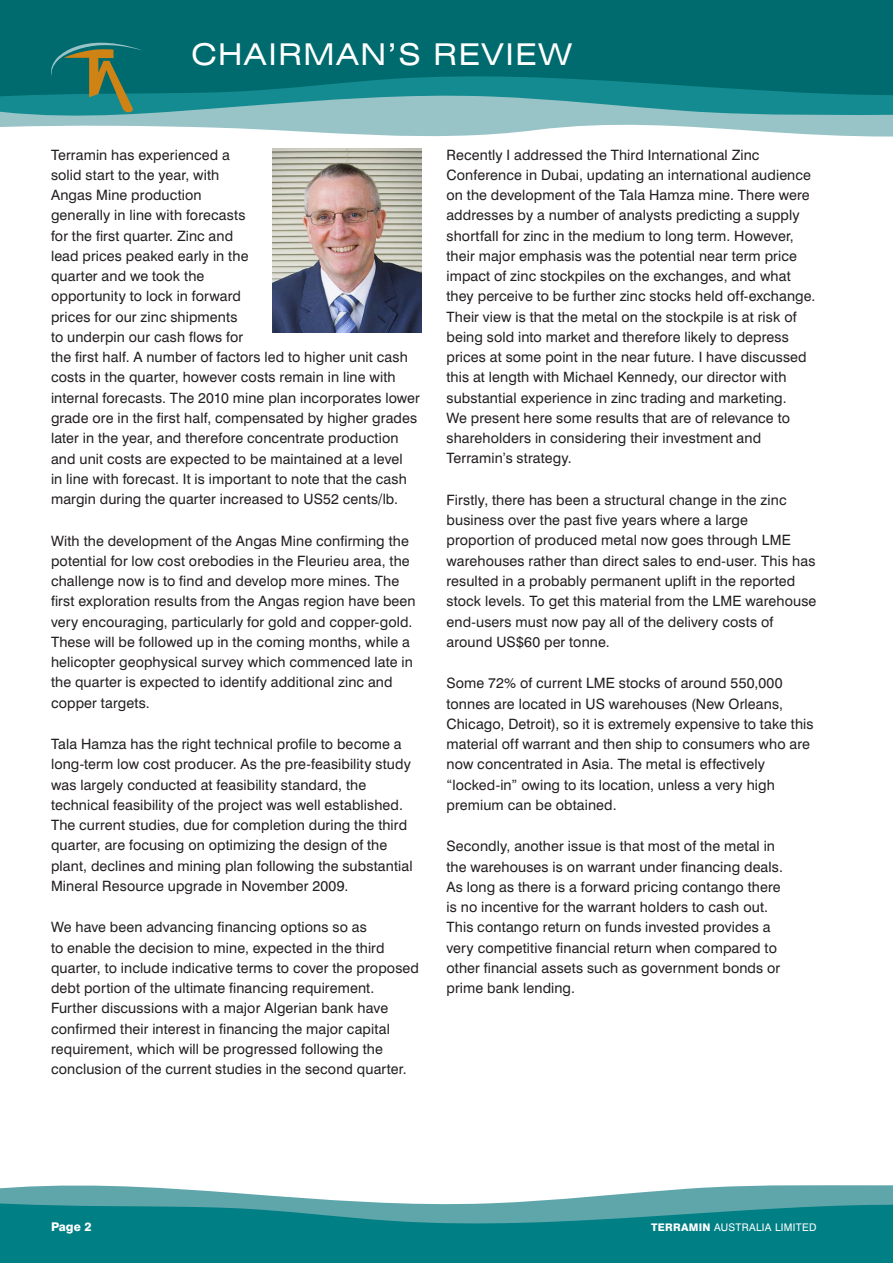
<style>
.page{position:relative;width:893px;height:1263px;background:#fff}
.page>*{position:absolute;margin:0;border:0;box-sizing:border-box;transform-origin:0 0}
.t1{font:expanded 30px "Swiss 721 BT";letter-spacing:.05em;color:#fff}
.t2{font:14.25px/20.2px "Swiss 721 BT";letter-spacing:.01em;color:#231f20}
.t3{font:800 12px "Swiss 721 BT";color:#fff}
.t4{font:10.5px "Swiss 721 BT";color:#fff}
.s1{font-weight:800}
</style>
<div class="page">
<svg style="left:0;top:120px;width:892px;height:17px;fill:#98c3c7"></svg>
<svg style="left:0;top:97px;width:892px;height:23px;background:#62acb0"></svg>
<svg style="left:0;top:0;width:892px;height:97px;background:#026e71"></svg>
<svg style="left:0;top:1185px;width:892px;height:16px;fill:#5fa6ab"></svg>
<svg style="left:0;top:1201px;width:892px;height:62px;background:#13878c"></svg>
<svg style="left:50px;top:43px;width:93px;height:70px;background:#307a68"></svg>
<svg style="left:892px;top:0;width:1px;height:137px"></svg>
<svg style="left:892px;top:1185px;width:1px;height:78px"></svg>
<img style="left:272px;top:149px;width:149px;height:184px">
<h1 class="t1" style="left:191px;top:37px;width:382px">CHAI RMAN’S REVI EW</h1>
<p class="t2" style="left:51px;top:144px;width:370px">Terramin has experienced a<br>solid start to the year, with<br>Angas Mine production<br>generally in line with forecasts<br>for the first quarter. Zinc and<br>lead prices peaked early in the<br>quarter and we took the<br>opportunity to lock in forward<br>prices for our zinc shipments<br>to underpin our cash flows for<br>the first half. A number of factors led to higher unit cash costs in the quarter, however costs remain in line with internal forecasts. The 2010 mine plan incorporates lower grade ore in the first half, compensated by higher grades later in the year, and therefore concentrate production and unit costs are expected to be maintained at a level<br>in line with forecast. It is important to note that the cash margin during the quarter increased to US52 cents/lb.</p>
<p class="t2" style="left:51px;top:530px;width:366px">With the development of the Angas Mine confirming the potential for low cost orebodies in the Fleurieu area, the challenge now is to find and develop more mines. The first exploration results from the Angas region have been very encouraging, particularly for gold and copper-gold.<br>These will be followed up in the coming months, while a helicopter geophysical survey which commenced late in the quarter is expected to identify additional zinc and copper targets.</p>
<p class="t2" style="left:51px;top:734px;width:363px">Tala Hamza has the right technical profile to become a long-term low cost producer. As the pre-feasibility study was largely conducted at feasibility standard, the technical feasibility of the project was well established.<br>The current studies, due for completion during the third quarter, are focusing on optimizing the design of the plant, declines and mining plan following the substantial Mineral Resource upgrade in November 2009.</p>
<p class="t2" style="left:51px;top:917px;width:369px">We have been advancing financing options so as<br>to enable the decision to mine, expected in the third quarter, to include indicative terms to cover the proposed debt portion of the ultimate financing requirement.<br>Further discussions with a major Algerian bank have confirmed their interest in financing the major capital requirement, which will be progressed following the conclusion of the current studies in the second quarter.</p>
<p class="t2" style="left:446px;top:144px;width:370px">Recently I addressed the Third International Zinc Conference in Dubai, updating an international audience on the development of the Tala Hamza mine. There were addresses by a number of analysts predicting a supply shortfall for zinc in the medium to long term. However, their major emphasis was the potential near term price impact of zinc stockpiles on the exchanges, and what they perceive to be further zinc stocks held off-exchange.<br>Their view is that the metal on the stockpile is at risk of being sold into market and therefore likely to depress prices at some point in the near future. I have discussed this at length with Michael Kennedy, our director with substantial experience in zinc trading and marketing.<br>We present here some results that are of relevance to shareholders in considering their investment and Terramin’s strategy.</p>
<p class="t2" style="left:446px;top:490px;width:371px">Firstly, there has been a structural change in the zinc business over the past five years where a large proportion of produced metal now goes through LME warehouses rather than direct sales to end-user. This has resulted in a probably permanent uplift in the reported stock levels. To get this material from the LME warehouse end-users must now pay all of the delivery costs of around US$60 per tonne.</p>
<p class="t2" style="left:446px;top:673px;width:369px">Some 72% of current LME stocks of around 550,000 tonnes are located in US warehouses (New Orleans, Chicago, Detroit), so it is extremely expensive to take this material off warrant and then ship to consumers who are now concentrated in Asia. The metal is effectively “locked-in” owing to its location, unless a very high premium can be obtained.</p>
<p class="t2" style="left:446px;top:836px;width:338px">Secondly, another issue is that most of the metal in the warehouses is on warrant under financing deals.<br>As long as there is a forward pricing contango there is no incentive for the warrant holders to cash out.<br>This contango return on funds invested provides a very competitive financial return when compared to other financial assets such as government bonds or prime bank lending.</p>
<p class="t3" style="left:51px;top:1219px;width:42px">PAGE 2</p>
<p class="t4" style="left:651px;top:1221px;width:78px"><span class="s1">TERRAMIN</span> Australia</p>
<p class="t4" style="left:775px;top:1221px;width:13px">Limited</p>
</div>
